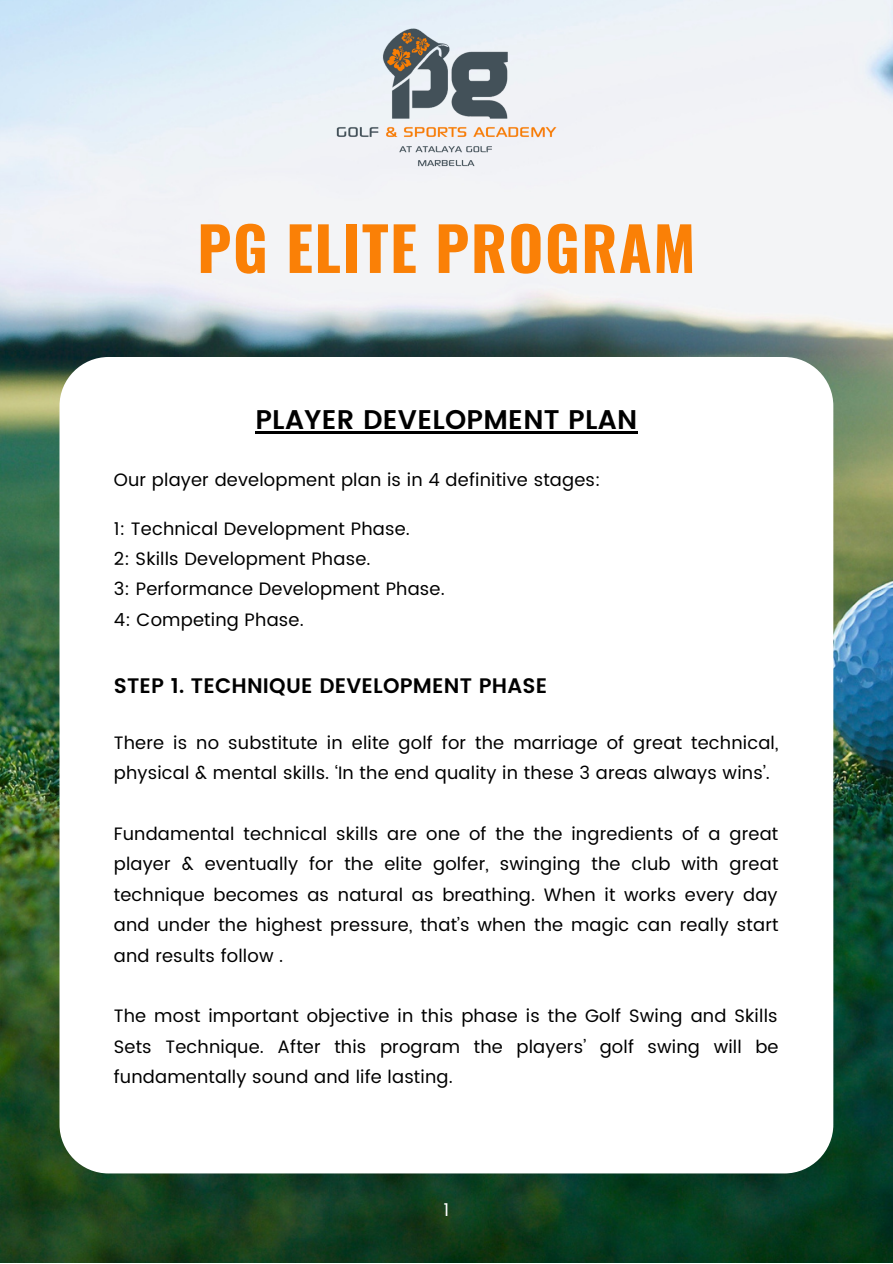
<style>
.page{position:relative;width:893px;height:1264px;background:#fff}
.page>*{position:absolute;margin:0;border:0;box-sizing:border-box;transform-origin:0 0}
.t1{font:700 60px "Oswald";letter-spacing:.025em;color:#fa8006}
.t2{font:600 27px "Poppins";letter-spacing:.01em;color:#000}
.t3{font:600 21px "Poppins";letter-spacing:.01em;color:#000}
.t4{font:18px/30.3px "Poppins";letter-spacing:.01em;color:#000}
.t5{font:18px "Poppins";color:#fff}
</style>
<div class="page">
<img style="left:0;top:0;width:892px;height:1262px">
<img style="left:327px;top:0;width:238px;height:210px">
<div style="left:59px;top:357px;width:774px;height:816px;background:#fff;border-radius:49px"></div>
<hr style="left:255px;top:431px;width:382px;height:3px;background:#000">
<h1 class="t1" style="left:197px;top:201px;width:500px">PG ELITE PROGRAM</h1>
<h2 class="t2" style="left:255px;top:404px;width:383px">PLAYER DEVELOPMENT PLAN</h2>
<p class="t4" style="left:114px;top:465px;width:488px">Our player development plan is in 4 definitive stages:</p>
<p class="t4" style="left:114px;top:513px;width:332px">1: Technical Development Phase.<br>2: Skills Development Phase.<br>3: Performance Development Phase.<br>4: Competing Phase.</p>
<p class="t3" style="left:114px;top:673px;width:435px">STEP 1. TECHNIQUE DEVELOPMENT PHASE</p>
<p class="t4" style="left:114px;top:727px;width:666px">There is no substitute in elite golf for the marriage of great technical, physical &amp; mental skills. ‘In the end quality in these 3 areas always wins’.</p>
<p class="t4" style="left:114px;top:818px;width:666px;text-align:justify">Fundamental technical skills are one of the the ingredients of a great player &amp; eventually for the elite golfer, swinging the club with great technique becomes as natural as breathing. When it works every day and under the highest pressure, that’s when the magic can really start and results follow .</p>
<p class="t4" style="left:114px;top:1000px;width:666px;text-align:justify">The most important objective in this phase is the Golf Swing and Skills Sets Technique. After this program the players’ golf swing will be fundamentally sound and life lasting.</p>
<p class="t5" style="left:443px;top:1198px;width:7px">1</p>
</div>
